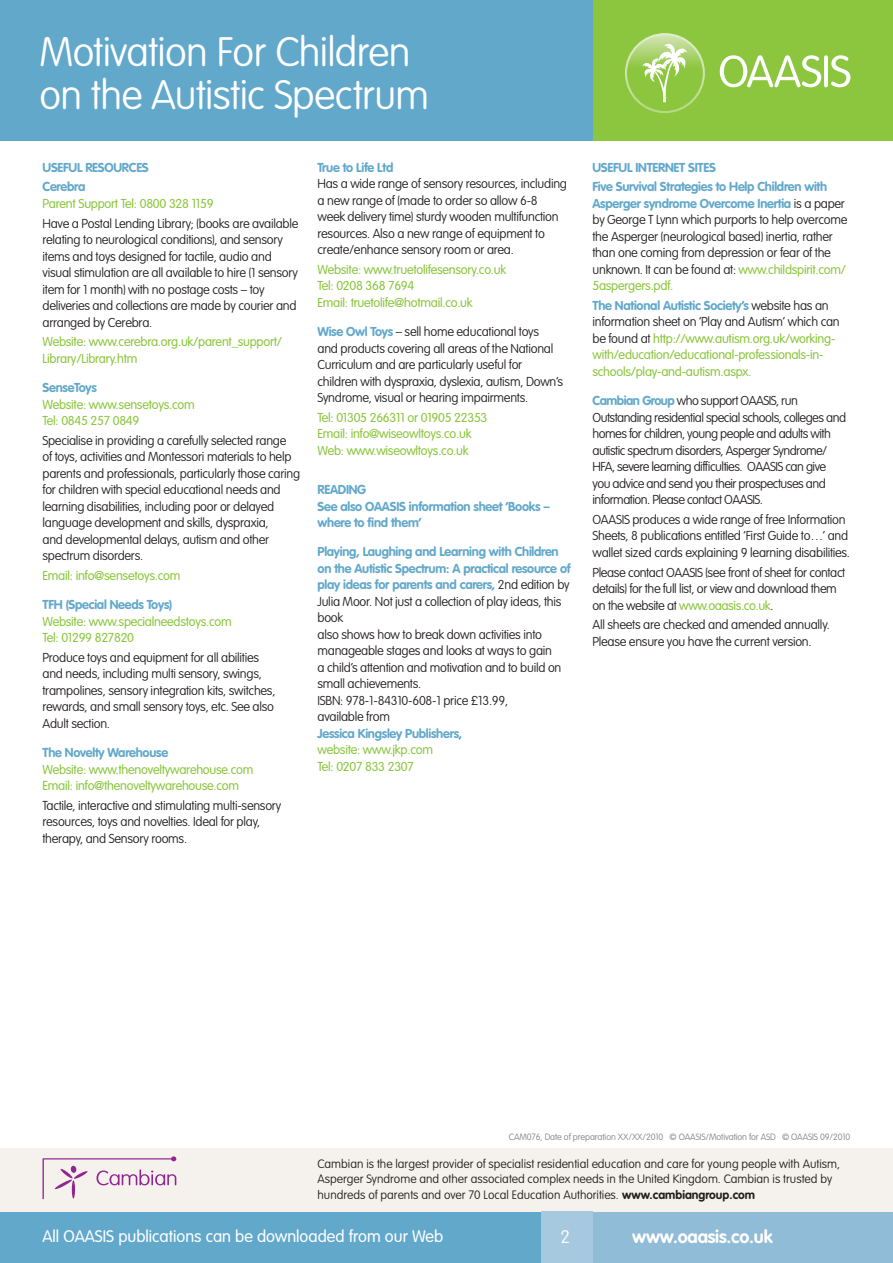
<style>
.page{position:relative;width:893px;height:1263px;background:#fff}
.page>*{position:absolute;margin:0;border:0;box-sizing:border-box;transform-origin:0 0}
.t1{font:100 40.5px/43.5px "VAG Rounded";letter-spacing:-.015em;color:#fff}
.t2{font:700 18px "VAG Rounded";letter-spacing:-.01em;color:#fff}
.t3{font:100 18px "VAG Rounded";color:#fff}
.t4{font:300 16.5px "VAG Rounded";color:#fff}
.t5{font:100 12.75px/16.5px "VAG Rounded";letter-spacing:-.02em;color:#231f20}
.t6{font:300 12.75px/16.5px "VAG Rounded";letter-spacing:-.02em;color:#8bc63e}
.t7{font:100 12.75px/16.5px "VAG Rounded";letter-spacing:-.04em;color:#231f20}
.t8{font:700 12.75px/19.6px "VAG Rounded";letter-spacing:-.02em;color:#62a8cb}
.t9{font:100 12px/15.8px "VAG Rounded";color:#231f20}
.t10{font:100 9px "VAG Rounded";letter-spacing:-.01em;color:#808285}
.s1{font-weight:700;color:#62a8cb}
.s2{font-weight:300;color:#8bc63e}
.s3{font-weight:100;color:#231f20}
.s4{font-weight:700}
</style>
<div class="page">
<div style="left:0;top:1212px;width:893px;height:51px;background:#62a8cb"></div>
<div style="left:592px;top:1212px;width:301px;height:51px;background:#90bcd8"></div>
<div style="left:592px;top:0;width:301px;height:140px;background:#8bc63e"></div>
<div style="left:0;top:0;width:592px;height:140px;background:#62a8cb"></div>
<svg style="left:626px;top:34px;width:78px;height:78px"></svg>
<div style="left:625px;top:33px;width:80px;height:80px;border:2px solid #fff;border-radius:50%"></div>
<svg style="left:720px;top:55px;width:130px;height:32px"></svg>
<svg style="left:642px;top:44px;width:45px;height:58px"></svg>
<div style="left:0;top:1148px;width:893px;height:64px;background:#f5f1ed"></div>
<svg style="left:43px;top:1156px;width:133px;height:43px"></svg>
<div style="left:541px;top:1212px;width:51px;height:51px;background:#a7c9e0"></div>
<h1 class="t1" style="left:40px;top:30px;width:391px">Motivation For Children on the Autistic Spectrum</h1>
<p class="t8" style="left:43px;top:157px;width:101px">Useful RESOURCEs<br>Cerebra</p>
<p class="t6" style="left:43px;top:195px;width:173px">Parent Support Tel: 0800 328 1159</p>
<p class="t5" style="left:43px;top:215px;width:257px">Have a Postal Lending Library; (books are available relating to neurological conditions), and sensory items and toys designed for tactile, audio and visual stimulation are all available to hire (1 sensory item for 1 month) with no postage costs – toy deliveries and collections are made by courier and arranged by Cerebra.</p>
<p class="t6" style="left:43px;top:333px;width:241px">Website: www.cerebra.org.uk/parent_support/<br>Library/Library.htm</p>
<p class="t8" style="left:43px;top:378px;width:56px">SenseToys</p>
<p class="t6" style="left:43px;top:396px;width:154px">Website: www.sensetoys.com<br>Tel: 0845 257 0849</p>
<p class="t5" style="left:43px;top:432px;width:259px">Specialise in providing a carefully selected range<br>of toys, activities and Montessori materials to help parents and professionals, particularly those caring for children with special educational needs and learning disabilities, including poor or delayed language development and skills, dyspraxia,<br>and developmental delays, autism and other spectrum disorders.</p>
<p class="t6" style="left:43px;top:567px;width:139px">Email: info@sensetoys.com</p>
<p class="t8" style="left:43px;top:595px;width:131px">TFH (Special Needs Toys)</p>
<p class="t6" style="left:43px;top:613px;width:191px">Website: www.specialneedstoys.com<br>Tel: 01299 827820</p>
<p class="t5" style="left:43px;top:649px;width:234px">Produce toys and equipment for all abilities and needs, including multi sensory, swings, trampolines, sensory integration kits, switches, rewards, and small sensory toys, etc. See also Adult section.</p>
<p class="t8" style="left:43px;top:743px;width:126px">The Novelty Warehouse</p>
<p class="t6" style="left:43px;top:761px;width:213px">Website: www.thenoveltywarehouse.com<br>Email: info@thenoveltywarehouse.com</p>
<p class="t5" style="left:43px;top:797px;width:240px">Tactile, interactive and stimulating multi-sensory resources, toys and novelties. Ideal for play, therapy, and Sensory rooms.</p>
<p class="t8" style="left:317px;top:157px;width:77px">True to Life Ltd</p>
<p class="t5" style="left:317px;top:175px;width:251px">Has a wide range of sensory resources, including a new range of (made to order so allow 6-8 week delivery time) sturdy wooden multifunction resources. Also a new range of equipment to create/enhance sensory room or area.</p>
<p class="t6" style="left:317px;top:261px;width:190px">Website: www.truetolifesensory.co.uk<br>Tel: 0208 368 7694<br>Email: truetolife@hotmail.co.uk</p>
<p class="t5" style="left:317px;top:323px;width:247px"><span class="s1">Wise Owl Toys</span> – sell home educational toys<br>and products covering all areas of the National Curriculum and are particularly useful for children with dyspraxia, dyslexia, autism, Down’s Syndrome, visual or hearing impairments.</p>
<p class="t6" style="left:317px;top:409px;width:171px">Tel: 01305 266311 or 01905 22353<br>Email: info@wiseowltoys.co.uk<br>Web: www.wiseowltoys.co.uk</p>
<p class="t8" style="left:317px;top:481px;width:234px;line-height:16.5px">READING<br>See also OAASIS information sheet ‘Books – where to find them’</p>
<p class="t5" style="left:317px;top:544px;width:255px"><span class="s1">Playing, Laughing and Learning with Children on the Autistic Spectrum: A practical resource of play ideas for parents and carers,</span> 2nd edition by Julia Moor. Not just a collection of play ideas, this book<br>also shows how to break down activities into manageable stages and looks at ways to gain<br>a child’s attention and motivation and to build on small achievements.<br>ISBN: 978-1-84310-608-1 price £13.99,<br>available from</p>
<p class="t8" style="left:317px;top:723px;width:146px">Jessica Kingsley Publishers,</p>
<p class="t6" style="left:317px;top:742px;width:117px">website: www.jkp.com<br>Tel: 0207 833 2307</p>
<p class="t8" style="left:592px;top:157px;width:236px">USEFUL INTERNET SITES<br>Five Survival Strategies to Help Children with</p>
<p class="t5" style="left:592px;top:195px;width:256px"><span class="s1">Asperger syndrome Overcome Inertia</span> is a paper by George T Lynn which purports to help overcome the Asperger (neurological based) inertia, rather than one coming from depression or fear of the unknown. It can be found at: <span class="s2">www.childspirit.com/ 5aspergers.pdf.</span></p>
<p class="t6" style="left:592px;top:297px;width:249px"><span class="s1">The National Autistic Society’s</span> <span class="s3">website has an information sheet on ‘Play and Autism’ which can be found at</span> http://www.autism.org.uk/working&shy;with/education/educational-professionals-in&shy;schools/play-and-autism.aspx.</p>
<p class="t7" style="left:592px;top:392px;width:255px"><span class="s1">Cambian Group</span> who support OAASIS, run Outstanding residential special schools, colleges and homes for children, young people and adults with autistic spectrum disorders, Asperger Syndrome/ HFA, severe learning difficulties. OAASIS can give you advice and send you their prospectuses and information. Please contact OAASIS.</p>
<p class="t5" style="left:592px;top:511px;width:259px">OAASIS produces a wide range of free Information<br>Sheets, 8 publications entitled ‘First Guide to…’ and wallet sized cards explaining 9 learning disabilities.</p>
<p class="t5" style="left:592px;top:564px;width:254px">Please contact OAASIS (see front of sheet for contact details) for the full list, or view and download them on the website at <span class="s2">www.oaasis.co.uk</span>.</p>
<p class="t5" style="left:592px;top:616px;width:239px">All sheets are checked and amended annually.<br>Please ensure you have the current version.</p>
<p class="t10" style="left:509px;top:1131px;width:343px">CAM076, Date of preparation XX/XX/2010 © OAASIS/Motivation for ASD © OAASIS 09/2010</p>
<p class="t9" style="left:317px;top:1155px;width:524px">Cambian is the largest provider of specialist residential education and care for young people with Autism,<br>Asperger Syndrome and other associated complex needs in the United Kingdom. Cambian is trusted by hundreds of parents and over 70 Local Education Authorities. <span class="s4">www.cambiangroup.com</span></p>
<h2 class="t3" style="left:561px;top:1226px;width:11px">2</h2>
<p class="t4" style="left:43px;top:1226px;width:402px">All OAASIS publications can be downloaded from our Web</p>
<h2 class="t2" style="left:632px;top:1226px;width:142px">www.oaasis.co.uk</h2>
</div>
